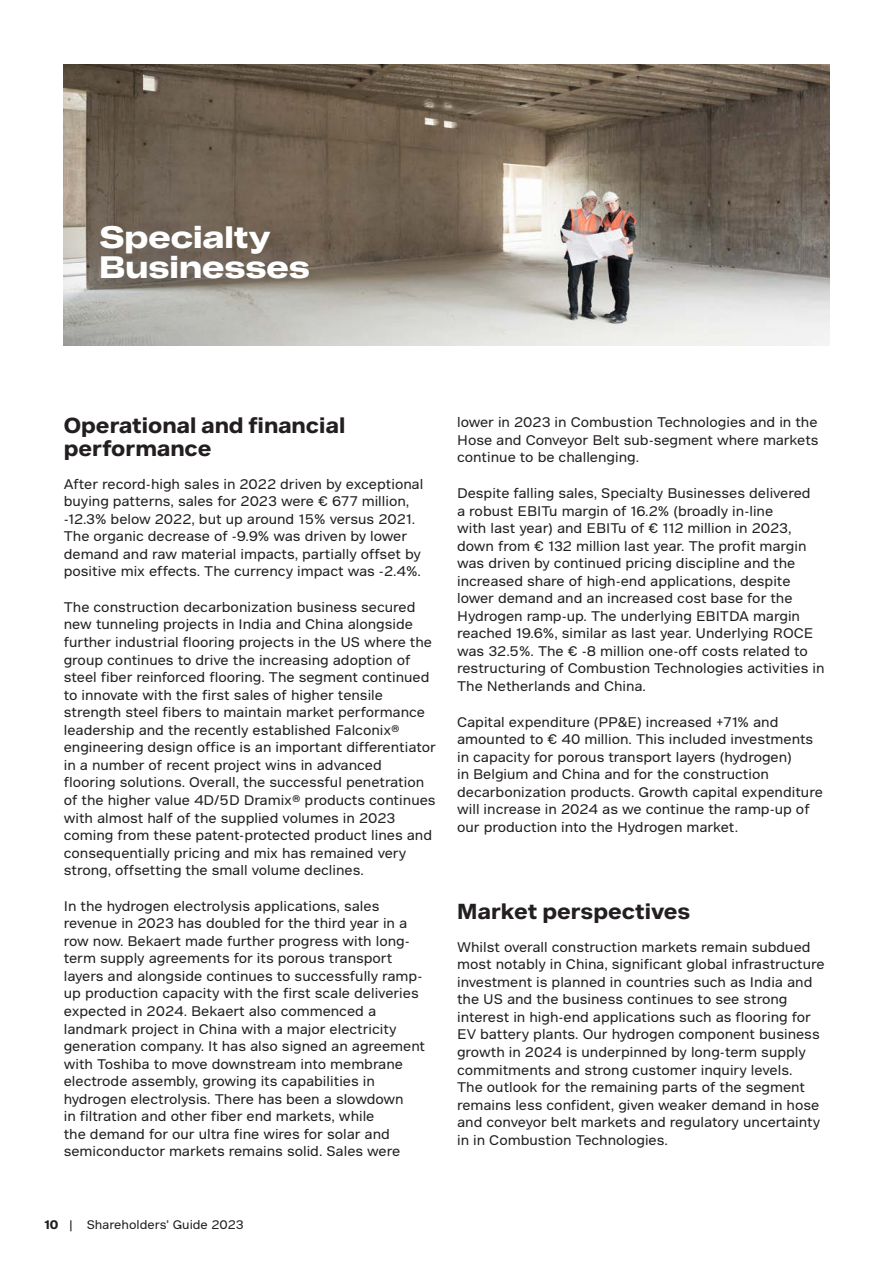
<style>
.page{position:relative;width:893px;height:1263px;background:#fff}
.page>*{position:absolute;margin:0;border:0;box-sizing:border-box;transform-origin:0 0}
.Heading3{font:700 30px "Bekaert Headline";color:#fff}
.Heading4{font:700 21px/23.1px "Bekaert Text";color:#231f20}
.Bodytext{font:13.5px/17.5px "Bekaert Text";color:#231f20}
.t1{font:12px "Bekaert Text";color:#231f20}
.s1{font-weight:700}
</style>
<div class="page">
<img style="left:64px;top:65px;width:765px;height:280px">
<p class="Heading3" style="left:99px;top:217px;width:173px">Specialty</p>
<p class="Heading3" style="left:99px;top:247px;width:212px">Businesses</p>
<p class="Heading4" style="left:64px;top:414px;width:283px">Operational and financial performance</p>
<p class="Bodytext" style="left:64px;top:475px;width:361px">After record-high sales in 2022 driven by exceptional buying patterns, sales for 2023 were € 677 million, -12.3% below 2022, but up around 15% versus 2021.<br>The organic decrease of -9.9% was driven by lower demand and raw material impacts, partially offset by positive mix effects. The currency impact was -2.4%.</p>
<p class="Bodytext" style="left:64px;top:598px;width:374px">The construction decarbonization business secured new tunneling projects in India and China alongside further industrial flooring projects in the US where the group continues to drive the increasing adoption of steel fiber reinforced flooring. The segment continued to innovate with the first sales of higher tensile strength steel fibers to maintain market performance leadership and the recently established Falconix® engineering design office is an important differentiator in a number of recent project wins in advanced flooring solutions. Overall, the successful penetration of the higher value 4D/5D Dramix® products continues with almost half of the supplied volumes in 2023 coming from these patent-protected product lines and consequentially pricing and mix has remained very strong, offsetting the small volume declines.</p>
<p class="Bodytext" style="left:64px;top:897px;width:363px">In the hydrogen electrolysis applications, sales revenue in 2023 has doubled for the third year in a row now. Bekaert made further progress with long&shy;term supply agreements for its porous transport layers and alongside continues to successfully ramp&shy;up production capacity with the first scale deliveries expected in 2024. Bekaert also commenced a landmark project in China with a major electricity generation company. It has also signed an agreement with Toshiba to move downstream into membrane electrode assembly, growing its capabilities in hydrogen electrolysis. There has been a slowdown<br>in filtration and other fiber end markets, while<br>the demand for our ultra fine wires for solar and semiconductor markets remains solid. Sales were</p>
<p class="Bodytext" style="left:457px;top:414px;width:363px;text-align:justify">lower in 2023 in Combustion Technologies and in the Hose and Conveyor Belt sub-segment where markets continue to be challenging.</p>
<p class="Bodytext" style="left:457px;top:484px;width:369px">Despite falling sales, Specialty Businesses delivered<br>a robust EBITu margin of 16.2% (broadly in-line<br>with last year) and EBITu of € 112 million in 2023, down from € 132 million last year. The profit margin was driven by continued pricing discipline and the increased share of high-end applications, despite lower demand and an increased cost base for the Hydrogen ramp-up. The underlying EBITDA margin reached 19.6%, similar as last year. Underlying ROCE was 32.5%. The € -8 million one-off costs related to restructuring of Combustion Technologies activities in The Netherlands and China.</p>
<p class="Bodytext" style="left:457px;top:713px;width:367px">Capital expenditure (PP&amp;E) increased +71% and amounted to € 40 million. This included investments in capacity for porous transport layers (hydrogen)<br>in Belgium and China and for the construction decarbonization products. Growth capital expenditure will increase in 2024 as we continue the ramp-up of our production into the Hydrogen market.</p>
<p class="Heading4" style="left:457px;top:900px;width:235px">Market perspectives</p>
<p class="Bodytext" style="left:457px;top:938px;width:369px">Whilst overall construction markets remain subdued most notably in China, significant global infrastructure investment is planned in countries such as India and the US and the business continues to see strong interest in high-end applications such as flooring for EV battery plants. Our hydrogen component business growth in 2024 is underpinned by long-term supply commitments and strong customer inquiry levels.<br>The outlook for the remaining parts of the segment remains less confident, given weaker demand in hose and conveyor belt markets and regulatory uncertainty in in Combustion Technologies.</p>
<p class="t1" style="left:45px;top:1217px;width:201px"><span class="s1">10</span> | Shareholders’ Guide 2023</p>
</div>
